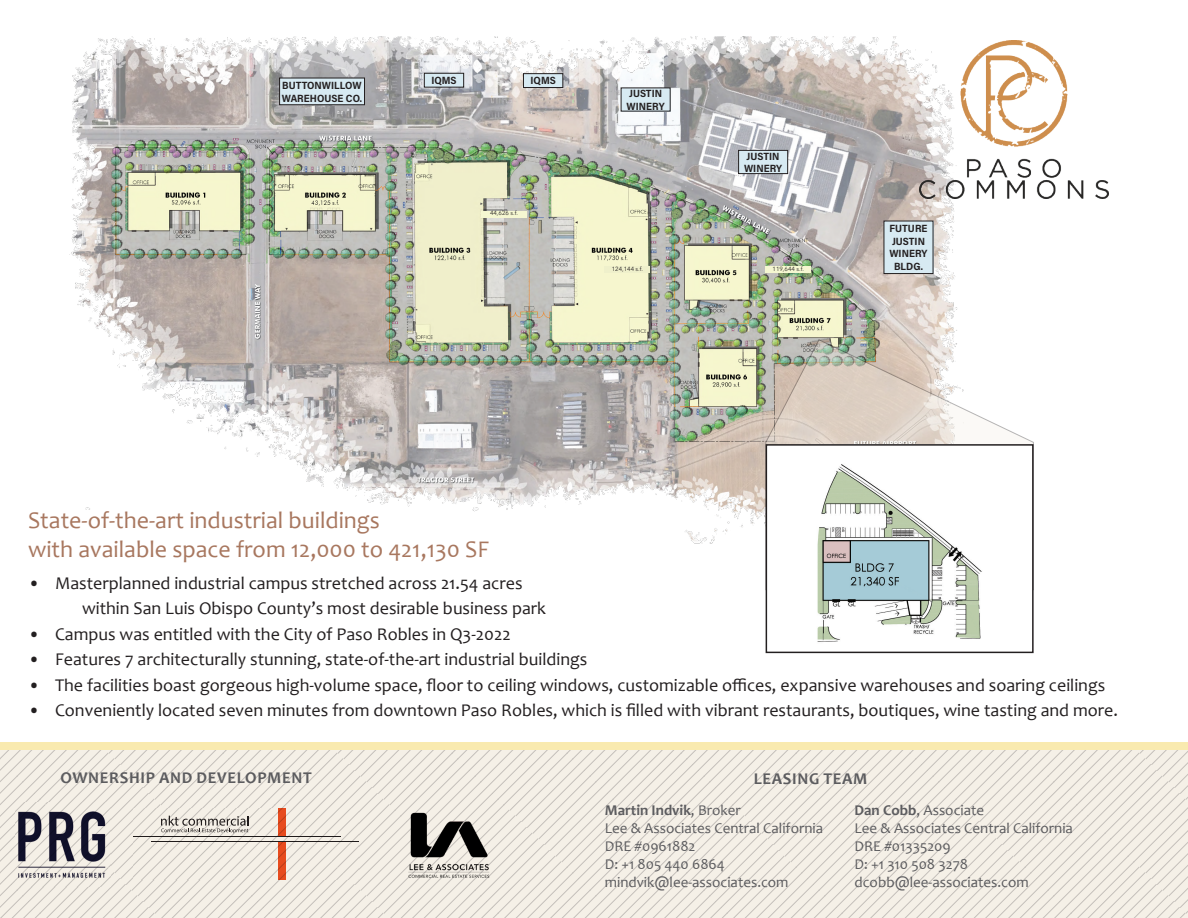
<style>
.page{position:relative;width:1188px;height:918px;background:#fff}
.page>*{position:absolute;margin:0;border:0;box-sizing:border-box;transform-origin:0 0}
.t1{font:24px "Candara";color:#a8775f}
.t2{font:18px "Candara";color:#231f20}
.t3{font:700 16.5px "Candara";letter-spacing:.04em;color:#5c5c5f}
.t4{font:15px "Candara";color:#5c5c5f}
.t5{font:700 15px "Candara";color:#5c5c5f}
.t6{font:700 10.5px "Acumin Pro Semi Cond";color:#231f20}
.t7{font:6px "Avenir Next LT Pro";color:#231f20}
.s1{font-weight:700}
.s2{font-weight:400}
</style>
<div class="page">
<img style="left:69px;top:36px;width:888px;height:508px">
<div style="left:280px;top:78px;width:85px;height:27px;background:#d7eaf2"></div>
<div style="left:279px;top:78px;width:86px;height:27px;border:1px solid #231f20"></div>
<div style="left:424px;top:73px;width:40px;height:14px;background:#d7eaf2"></div>
<div style="left:424px;top:73px;width:40px;height:14px;border:1px solid #231f20"></div>
<div style="left:523px;top:74px;width:40px;height:14px;background:#d7eaf2"></div>
<div style="left:523px;top:73px;width:40px;height:15px;border:1px solid #231f20"></div>
<div style="left:621px;top:88px;width:49px;height:23px;background:#d7eaf2"></div>
<div style="left:739px;top:150px;width:49px;height:24px;background:#d7eaf2"></div>
<div style="left:738px;top:150px;width:50px;height:24px;border:1px solid #231f20"></div>
<div style="left:884px;top:221px;width:49px;height:53px;background:#d7eaf2"></div>
<img style="left:919px;top:40px;width:189px;height:159px">
<svg style="left:765px;top:339px;width:269px;height:251px"></svg>
<div style="left:605px;top:267px;width:45px;height:6px;background:#eff0cb"></div>
<div style="left:766px;top:267px;width:45px;height:6px;background:#f5f7d1"></div>
<div style="left:481px;top:211px;width:45px;height:6px;background:#f5f7d1"></div>
<svg style="left:0;top:750px;width:1188px;height:168px;background:#efeae1"></svg>
<svg style="left:161px;top:816px;width:88px;height:17px"></svg>
<svg style="left:278px;top:809px;width:8px;height:27px"></svg>
<svg style="left:278px;top:842px;width:8px;height:38px"></svg>
<hr style="left:134px;top:836px;width:207px;height:1px;background:#231f20">
<hr style="left:151px;top:841px;width:207px;height:1px;background:#231f20">
<img style="left:399px;top:796px;width:95px;height:95px">
<div style="left:0;top:742px;width:1188px;height:8px;background:#f9eaaf"></div>
<img style="left:15px;top:802px;width:94px;height:83px">
<div style="left:766px;top:445px;width:267px;height:207px;background:#fff"></div>
<img style="left:817px;top:464px;width:165px;height:178px">
<div style="left:766px;top:444px;width:268px;height:209px;border:2px solid #231f20"></div>
<p class="t6" style="left:282px;top:78px;width:81px">BUTTONWILLOW</p>
<p class="t6" style="left:282px;top:90px;width:82px">WAREHOUSE CO.</p>
<p class="t6" style="left:431px;top:73px;width:27px">IQMS</p>
<p class="t6" style="left:531px;top:73px;width:27px">IQMS</p>
<p class="t7" style="left:490px;top:210px;width:30px">44,626 s.f.</p>
<p class="t6" style="left:629px;top:86px;width:34px">JUSTIN</p>
<p class="t6" style="left:627px;top:99px;width:40px">WINERY</p>
<p class="t6" style="left:747px;top:148px;width:34px">JUSTIN</p>
<p class="t6" style="left:744px;top:161px;width:40px">WINERY</p>
<p class="t7" style="left:612px;top:266px;width:33px">124,144 s.f.</p>
<p class="t7" style="left:773px;top:266px;width:33px">119,644 s.f.</p>
<p class="t6" style="left:890px;top:221px;width:39px">FUTURE</p>
<p class="t6" style="left:892px;top:234px;width:34px">JUSTIN</p>
<p class="t6" style="left:889px;top:246px;width:40px">WINERY</p>
<p class="t6" style="left:894px;top:259px;width:30px">BLDG.</p>
<p class="t1" style="left:28px;top:505px;width:353px">State-of-the-art industrial buildings</p>
<p class="t1" style="left:28px;top:534px;width:463px">with available space from 12,000 to 421,130 SF</p>
<p class="t2" style="left:28px;top:572px;width:496px">• Masterplanned industrial campus stretched across 21.54 acres</p>
<p class="t2" style="left:82px;top:597px;width:466px">within San Luis Obispo County’s most desirable business park</p>
<p class="t2" style="left:28px;top:623px;width:484px">• Campus was entitled with the City of Paso Robles in Q3-2022</p>
<p class="t2" style="left:28px;top:648px;width:561px">• Features 7 architecturally stunning, state-of-the-art industrial buildings</p>
<p class="t2" style="left:28px;top:674px;width:1079px">• The facilities boast gorgeous high-volume space, floor to ceiling windows, customizable offices, expansive warehouses and soaring ceilings</p>
<p class="t2" style="left:28px;top:699px;width:1092px">• Conveniently located seven minutes from downtown Paso Robles, which is filled with vibrant restaurants, boutiques, wine tasting and more.</p>
<p class="t3" style="left:60px;top:767px;width:253px">OWNERSHIP AND DEVELOPMENT</p>
<p class="t3" style="left:754px;top:768px;width:115px">LEASING TEAM</p>
<p class="t4" style="left:855px;top:801px;width:131px"><span class="s1">Dan Cobb</span>, Associate</p>
<p class="t4" style="left:855px;top:819px;width:220px">Lee &amp; Associates Central California</p>
<p class="t4" style="left:855px;top:837px;width:98px">DRE #01335209</p>
<p class="t4" style="left:855px;top:855px;width:115px">D: +1 310 508 3278</p>
<p class="t4" style="left:855px;top:873px;width:176px">dcobb@lee-associates.com</p>
<p class="t5" style="left:605px;top:801px;width:138px">Martin Indvik<span class="s2">, Broker</span></p>
<p class="t4" style="left:605px;top:819px;width:220px">Lee &amp; Associates Central California</p>
<p class="t4" style="left:605px;top:837px;width:92px">DRE #0961882</p>
<p class="t4" style="left:605px;top:855px;width:122px">D: +1 805 440 6864</p>
<p class="t4" style="left:605px;top:873px;width:185px">mindvik@lee-associates.com</p>
</div>
